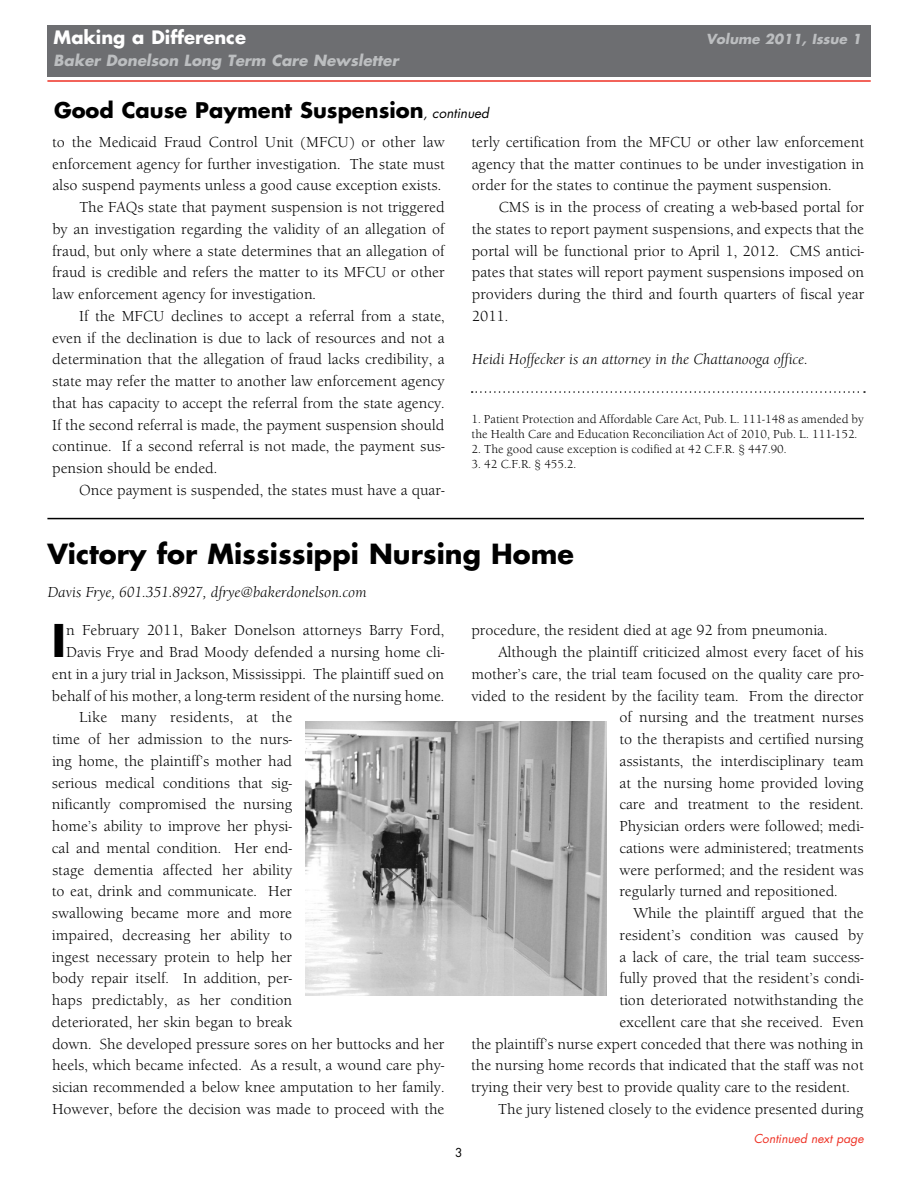
<style>
.page{position:relative;width:918px;height:1188px;background:#fff}
.page>*{position:absolute;margin:0;border:0;box-sizing:border-box;transform-origin:0 0}
.t1{font:700 43.8px "Futura";color:#000}
.t2{font:700 27px "Futura";color:#000}
.t3{font:700 21px "Futura";color:#000}
.t4{font:700 18px "Futura";color:#fff}
.t5{font:15px/21.8px "Berkeley Old ITC";color:#000;text-align:justify}
.t6{font:italic 15px "Berkeley Old ITC";color:#000}
.t7{font:italic 700 15px "Futura";color:#bcbec0}
.t8{font:italic 700 13.5px "Futura";color:#bcbec0}
.t9{font:12px/15px "Berkeley Old ITC";color:#000}
.t10{font:italic 12px "Futura";color:#ee3124}
.t11{font:12px "Futura";color:#000}
.s1{font-weight:400;font-style:italic;font-size:13.5px}
</style>
<div class="page">
<div style="left:47px;top:25px;width:824px;height:51px;background:#6d6e71"></div>
<hr style="left:47px;top:80px;width:824px;height:2px;background:#ee3124">
<svg style="left:472px;top:391px;width:393px;height:2px"></svg>
<hr style="left:47px;top:518px;width:817px;height:1px;background:#000">
<img style="left:305px;top:721px;width:301px;height:275px">
<p class="t4" style="left:54px;top:26px;width:194px">Making a Difference</p>
<p class="t8" style="left:706px;top:30px;width:157px">Volume 2011, Issue 1</p>
<p class="t7" style="left:54px;top:50px;width:346px">Baker Donelson Long Term Care Newsletter</p>
<h3 class="t3" style="left:54px;top:96px;width:437px">Good Cause Payment Suspension<span class="s1">, continued</span></h3>
<p class="t5" style="left:52px;top:131px;width:394px">to the Medicaid Fraud Control Unit (MFCU) or other law</p>
<p class="t5" style="left:52px;top:153px;width:394px">enforcement agency for further investigation. The state must</p>
<p class="t5" style="left:52px;top:175px;width:390px">also suspend payments unless a good cause exception exists.</p>
<p class="t5" style="left:79px;top:196px;width:367px">The FAQs state that payment suspension is not triggered</p>
<p class="t5" style="left:52px;top:218px;width:394px">by an investigation regarding the validity of an allegation of</p>
<p class="t5" style="left:52px;top:240px;width:394px">fraud, but only where a state determines that an allegation of</p>
<p class="t5" style="left:52px;top:262px;width:394px">fraud is credible and refers the matter to its MFCU or other</p>
<p class="t5" style="left:52px;top:283px;width:265px">law enforcement agency for investigation.</p>
<p class="t5" style="left:79px;top:305px;width:367px">If the MFCU declines to accept a referral from a state,</p>
<p class="t5" style="left:52px;top:327px;width:394px">even if the declination is due to lack of resources and not a</p>
<p class="t5" style="left:52px;top:349px;width:394px">determination that the allegation of fraud lacks credibility, a</p>
<p class="t5" style="left:52px;top:370px;width:394px">state may refer the matter to another law enforcement agency</p>
<p class="t5" style="left:52px;top:392px;width:394px">that has capacity to accept the referral from the state agency.</p>
<p class="t5" style="left:52px;top:414px;width:394px">If the second referral is made, the payment suspension should</p>
<p class="t5" style="left:52px;top:436px;width:394px">continue. If a second referral is not made, the payment sus-</p>
<p class="t5" style="left:52px;top:457px;width:167px">pension should be ended.</p>
<p class="t5" style="left:79px;top:479px;width:367px">Once payment is suspended, the states must have a quar-</p>
<p class="t5" style="left:472px;top:131px;width:394px">terly certification from the MFCU or other law enforcement agency that the matter continues to be under investigation in order for the states to continue the payment suspension.</p>
<p class="t5" style="left:472px;top:196px;width:394px;text-indent:27px">CMS is in the process of creating a web-based portal for the states to report payment suspensions, and expects that the portal will be functional prior to April 1, 2012. CMS antici&shy;pates that states will report payment suspensions imposed on providers during the third and fourth quarters of fiscal year 2011.</p>
<p class="t6" style="left:472px;top:350px;width:338px">Heidi Hoffecker is an attorney in the Chattanooga office.</p>
<p class="t9" style="left:472px;top:412px;width:394px">1. Patient Protection and Affordable Care Act, Pub. L. 111-148 as amended by the Health Care and Education Reconciliation Act of 2010, Pub. L. 111-152.</p>
<p class="t9" style="left:472px;top:442px;width:317px">2. The good cause exception is codified at 42 C.F.R. § 447.90.</p>
<p class="t9" style="left:472px;top:457px;width:106px">3. 42 C.F.R. § 455.2.</p>
<h2 class="t2" style="left:47px;top:536px;width:528px">Victory for Mississippi Nursing Home</h2>
<p class="t6" style="left:47px;top:583px;width:321px">Davis Frye, 601.351.8927, dfrye@bakerdonelson.com</p>
<h1 class="t1" style="left:52px;top:612px;width:16px">I</h1>
<p class="t5" style="left:66px;top:620px;width:380px">n February 2011, Baker Donelson attorneys Barry Ford,</p>
<p class="t5" style="left:471px;top:620px;width:358px">procedure, the resident died at age 92 from pneumonia.</p>
<p class="t5" style="left:498px;top:641px;width:367px">Although the plaintiff criticized almost every facet of his</p>
<p class="t5" style="left:471px;top:663px;width:394px">mother’s care, the trial team focused on the quality care pro-</p>
<p class="t5" style="left:471px;top:685px;width:394px">vided to the resident by the facility team. From the director</p>
<p class="t5" style="left:619px;top:707px;width:246px">of nursing and the treatment nurses</p>
<p class="t5" style="left:620px;top:728px;width:246px">to the therapists and certified nursing</p>
<p class="t5" style="left:619px;top:750px;width:246px">assistants, the interdisciplinary team</p>
<p class="t5" style="left:619px;top:772px;width:246px">at the nursing home provided loving</p>
<p class="t5" style="left:619px;top:794px;width:246px">care and treatment to the resident.</p>
<p class="t5" style="left:619px;top:815px;width:246px">Physician orders were followed; medi-</p>
<p class="t5" style="left:619px;top:837px;width:246px">cations were administered; treatments</p>
<p class="t5" style="left:619px;top:859px;width:246px">were performed; and the resident was</p>
<p class="t5" style="left:619px;top:881px;width:220px">regularly turned and repositioned.</p>
<p class="t5" style="left:633px;top:902px;width:232px">While the plaintiff argued that the</p>
<p class="t5" style="left:619px;top:924px;width:246px">resident’s condition was caused by</p>
<p class="t5" style="left:619px;top:946px;width:246px">a lack of care, the trial team success-</p>
<p class="t5" style="left:619px;top:968px;width:246px">fully proved that the resident’s condi-</p>
<p class="t5" style="left:619px;top:989px;width:246px">tion deteriorated notwithstanding the</p>
<p class="t5" style="left:619px;top:1011px;width:246px">excellent care that she received. Even</p>
<p class="t5" style="left:471px;top:1033px;width:394px">the plaintiff’s nurse expert conceded that there was nothing in</p>
<p class="t5" style="left:471px;top:1055px;width:394px">the nursing home records that indicated that the staff was not</p>
<p class="t5" style="left:471px;top:1076px;width:380px">trying their very best to provide quality care to the resident.</p>
<p class="t5" style="left:498px;top:1098px;width:367px">The jury listened closely to the evidence presented during</p>
<p class="t10" style="left:754px;top:1131px;width:111px">Continued next page</p>
<p class="t5" style="left:66px;top:641px;width:380px">Davis Frye and Brad Moody defended a nursing home cli-</p>
<p class="t5" style="left:52px;top:663px;width:394px">ent in a jury trial in Jackson, Mississippi. The plaintiff sued on</p>
<p class="t5" style="left:52px;top:685px;width:394px">behalf of his mother, a long-term resident of the nursing home.</p>
<p class="t5" style="left:79px;top:707px;width:215px">Like many residents, at the</p>
<p class="t5" style="left:52px;top:728px;width:242px">time of her admission to the nurs-</p>
<p class="t5" style="left:52px;top:750px;width:242px">ing home, the plaintiff’s mother had</p>
<p class="t5" style="left:52px;top:772px;width:242px">serious medical conditions that sig-</p>
<p class="t5" style="left:52px;top:794px;width:242px">nificantly compromised the nursing</p>
<p class="t5" style="left:52px;top:815px;width:242px">home’s ability to improve her physi-</p>
<p class="t5" style="left:52px;top:837px;width:242px">cal and mental condition. Her end-</p>
<p class="t5" style="left:52px;top:859px;width:242px">stage dementia affected her ability</p>
<p class="t5" style="left:52px;top:881px;width:242px">to eat, drink and communicate. Her</p>
<p class="t5" style="left:52px;top:902px;width:242px">swallowing became more and more</p>
<p class="t5" style="left:52px;top:924px;width:242px">impaired, decreasing her ability to</p>
<p class="t5" style="left:52px;top:946px;width:242px">ingest necessary protein to help her</p>
<p class="t5" style="left:52px;top:968px;width:242px">body repair itself. In addition, per-</p>
<p class="t5" style="left:52px;top:989px;width:242px">haps predictably, as her condition</p>
<p class="t5" style="left:52px;top:1011px;width:242px">deteriorated, her skin began to break</p>
<p class="t5" style="left:52px;top:1033px;width:394px">down. She developed pressure sores on her buttocks and her</p>
<p class="t5" style="left:52px;top:1055px;width:394px">heels, which became infected. As a result, a wound care phy-</p>
<p class="t5" style="left:52px;top:1076px;width:394px">sician recommended a below knee amputation to her family.</p>
<p class="t5" style="left:52px;top:1098px;width:394px">However, before the decision was made to proceed with the</p>
<p class="t11" style="left:455px;top:1145px;width:9px">3</p>
</div>
